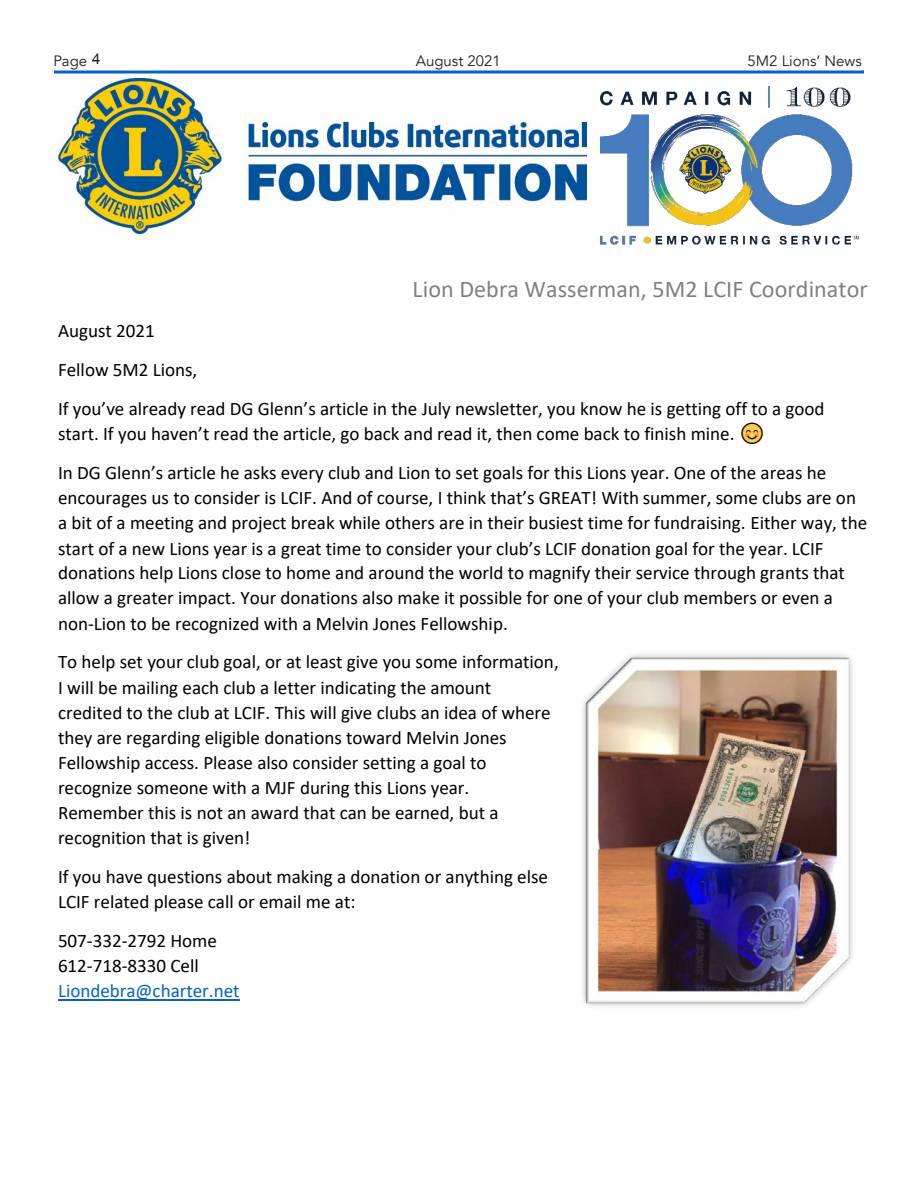
<style>
.page{position:relative;width:918px;height:1188px;background:#fff}
.page>*{position:absolute;margin:0;border:0;box-sizing:border-box;transform-origin:0 0}
.t1{font:24.15px "Calibri";letter-spacing:.005em;color:#808080}
.t2{font:19.05px/25px "Calibri";color:#000}
.t3{font:15px "Avenir";color:#231f20}
.s1{font-family:"Arial"}
.s2{color:#0563c1}
</style>
<div class="page">
<svg style="left:54px;top:70px;width:810px;height:4px;background:#4389d0"></svg>
<hr style="left:58px;top:999px;width:181px;height:1px;background:#0563c1">
<img style="left:600px;top:86px;width:259px;height:159px">
<img style="left:58px;top:79px;width:528px;height:154px">
<img style="left:582px;top:654px;width:271px;height:353px">
<p class="t3" style="left:53px;top:52px;width:49px">Page <span class="s1">4</span></p>
<p class="t3" style="left:416px;top:52px;width:87px">August 2021</p>
<p class="t3" style="left:748px;top:52px;width:116px">5M2 Lions’ News</p>
<p class="t1" style="left:413px;top:272px;width:457px">Lion Debra Wasserman, 5M2 LCIF Coordinator</p>
<p class="t2" style="left:58px;top:311px;width:768px;line-height:38.8px">August 2021<br>Fellow 5M2 Lions,<br>If you’ve already read DG Glenn’s article in the July newsletter, you know he is getting off to a good</p>
<p class="t2" style="left:58px;top:414px;width:770px;line-height:38.7px">start. If you haven’t read the article, go back and read it, then come back to finish mine.<br>In DG Glenn’s article he asks every club and Lion to set goals for this Lions year. One of the areas he</p>
<p class="t2" style="left:58px;top:485px;width:811px">encourages us to consider is LCIF. And of course, I think that’s GREAT! With summer, some clubs are on a bit of a meeting and project break while others are in their busiest time for fundraising. Either way, the start of a new Lions year is a great time to consider your club’s LCIF donation goal for the year. LCIF donations help Lions close to home and around the world to magnify their service through grants that allow a greater impact. Your donations also make it possible for one of your club members or even a non-Lion to be recognized with a Melvin Jones Fellowship.</p>
<p class="t2" style="left:58px;top:649px;width:502px">To help set your club goal, or at least give you some information, I will be mailing each club a letter indicating the amount credited to the club at LCIF. This will give clubs an idea of where they are regarding eligible donations toward Melvin Jones Fellowship access. Please also consider setting a goal to recognize someone with a MJF during this Lions year.<br>Remember this is not an award that can be earned, but a recognition that is given!</p>
<p class="t2" style="left:58px;top:864px;width:492px">If you have questions about making a donation or anything else<br>LCIF related please call or email me at:</p>
<p class="t2" style="left:58px;top:927px;width:183px">507-332-2792 Home<br>612-718-8330 Cell<br><span class="s2">Liondebra@charter.net</span></p>
</div>
